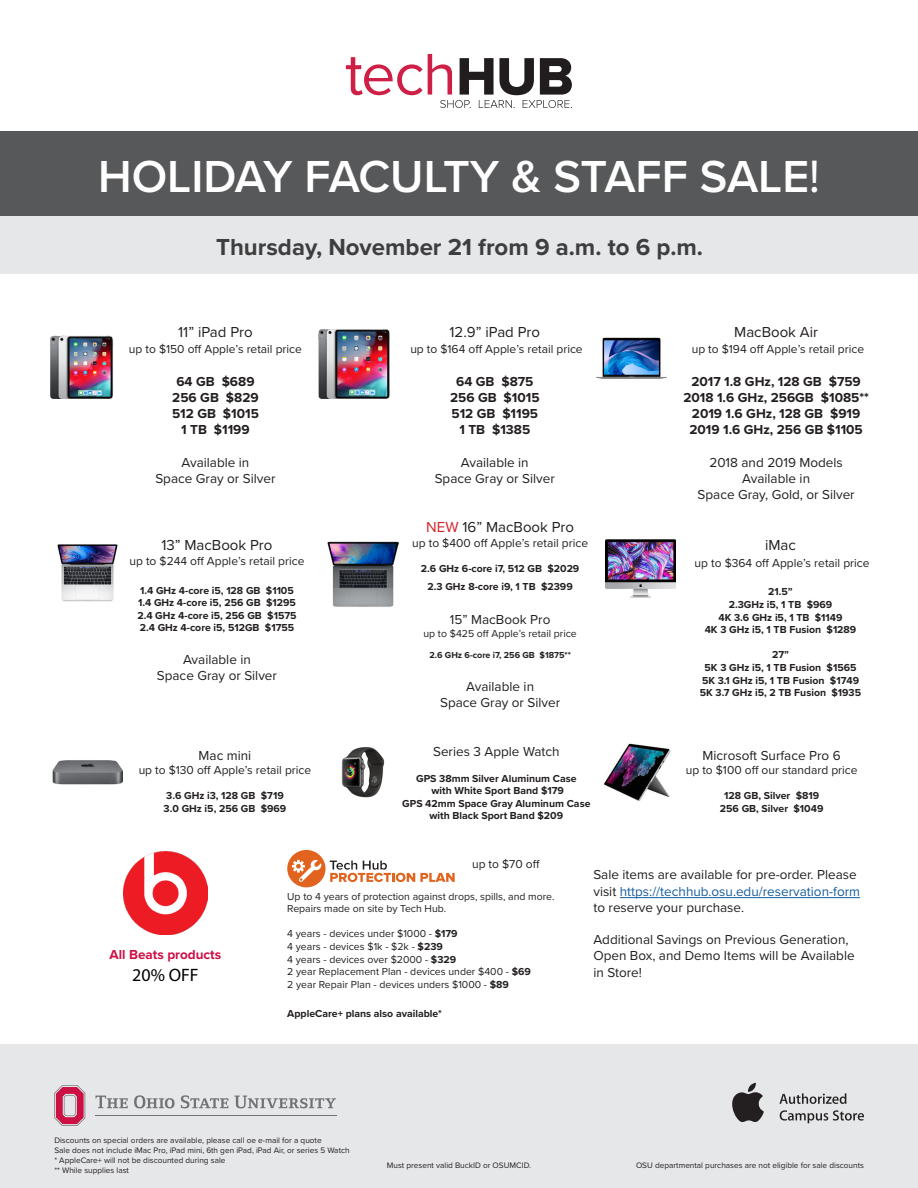
<style>
.page{position:relative;width:918px;height:1188px;background:#fff}
.page>*{position:absolute;margin:0;border:0;box-sizing:border-box;transform-origin:0 0}
.t1{font:600 46.5px "Proxima Nova";color:#fff}
.t2{font:700 24px "Proxima Nova";color:#3e3e3f}
.t3{font:18px "Myriad Pro";color:#000}
.t4{font:15px "Proxima Nova";color:#231f20}
.t5{font:13.5px/16.2px "Proxima Nova";color:#231f20}
.t6{font:700 13.5px "Proxima Nova";color:#231f20}
.t7{font:700 13.5px "Proxima Nova";color:#cd1044}
.t8{font:12px "Proxima Nova";color:#231f20}
.t9{font:700 10.5px/12.6px "Proxima Nova";color:#231f20;text-align:center}
.t10{font:10.5px/12.6px "Proxima Nova";color:#231f20}
.t11{font:700 9px "Proxima Nova";color:#231f20}
.t12{font:8.25px "Proxima Nova";color:#231f20}
.s1{font-family:"Myriad Pro";font-weight:400}
.s2{color:#d1232a}
.s3{font-weight:700}
.s4{color:#175d9e}
</style>
<div class="page">
<div style="left:0;top:1045px;width:918px;height:143px;background:#e6e7e9"></div>
<div style="left:0;top:131px;width:918px;height:86px;background:#57585a"></div>
<div style="left:0;top:217px;width:918px;height:57px;background:#e6e7e9"></div>
<svg style="left:732px;top:1083px;width:32px;height:39px"></svg>
<svg style="left:780px;top:1093px;width:66px;height:11px"></svg>
<svg style="left:780px;top:1110px;width:84px;height:13px"></svg>
<img style="left:50px;top:335px;width:64px;height:64px">
<img style="left:596px;top:337px;width:70px;height:42px">
<img style="left:328px;top:541px;width:70px;height:66px">
<img style="left:319px;top:329px;width:70px;height:70px">
<img style="left:605px;top:539px;width:70px;height:59px">
<img style="left:57px;top:544px;width:61px;height:58px">
<img style="left:53px;top:760px;width:70px;height:25px">
<div style="left:287px;top:850px;width:39px;height:37px;background:#e1631e;border-radius:50%"></div>
<svg style="left:292px;top:860px;width:30px;height:22px"></svg>
<svg style="left:330px;top:861px;width:125px;height:21px"></svg>
<svg style="left:54px;top:1085px;width:31px;height:41px"></svg>
<hr style="left:95px;top:1115px;width:242px;height:1px;background:#717271">
<svg style="left:95px;top:1096px;width:33px;height:12px"></svg>
<svg style="left:134px;top:1095px;width:41px;height:13px"></svg>
<svg style="left:181px;top:1095px;width:47px;height:13px"></svg>
<svg style="left:234px;top:1096px;width:102px;height:12px"></svg>
<svg style="left:346px;top:54px;width:226px;height:54px"></svg>
<img style="left:341px;top:747px;width:44px;height:51px">
<hr style="left:620px;top:897px;width:240px;height:1px;background:#175d9e">
<img style="left:604px;top:743px;width:67px;height:58px">
<img style="left:124px;top:852px;width:83px;height:83px">
<p class="t1" style="left:98px;top:142px;width:723px">HOLIDAY FACULTY &amp; STAFF SALE<span class="s1">!</span></p>
<p class="t2" style="left:216px;top:229px;width:489px">Thursday, November 21 from 9 a.m. to 6 p.m.</p>
<p class="t4" style="left:178px;top:321px;width:76px">11” iPad Pro</p>
<p class="t8" style="left:129px;top:340px;width:175px">up to $150 off Apple’s retail price</p>
<p class="t6" style="left:176px;top:371px;width:80px">64 GB $689</p>
<p class="t6" style="left:172px;top:387px;width:88px">256 GB $829</p>
<p class="t6" style="left:172px;top:403px;width:88px">512 GB $1015</p>
<p class="t6" style="left:181px;top:420px;width:70px">1 TB $1199</p>
<p class="t5" style="left:182px;top:453px;width:69px">Available in</p>
<p class="t5" style="left:155px;top:470px;width:122px">Space Gray or Silver</p>
<p class="t4" style="left:161px;top:534px;width:112px">13” MacBook Pro</p>
<p class="t8" style="left:129px;top:552px;width:176px">up to $244 off Apple’s retail price</p>
<p class="t9" style="left:140px;top:584px;width:155px">1.4 GHz 4-core i5, 128 GB $1105</p>
<p class="t9" style="left:138px;top:596px;width:159px">1.4 GHz 4-core i5, 256 GB $1295</p>
<p class="t9" style="left:137px;top:609px;width:161px">2.4 GHz 4-core i5, 256 GB $1575</p>
<p class="t9" style="left:140px;top:621px;width:156px">2.4 GHz 4-core i5, 512GB $1755</p>
<p class="t5" style="left:183px;top:651px;width:69px">Available in</p>
<p class="t5" style="left:157px;top:667px;width:122px">Space Gray or Silver</p>
<p class="t5" style="left:199px;top:746px;width:54px">Mac mini</p>
<p class="t8" style="left:139px;top:761px;width:174px">up to $130 off Apple’s retail price</p>
<p class="t9" style="left:166px;top:789px;width:119px">3.6 GHz i3, 128 GB $719</p>
<p class="t9" style="left:164px;top:802px;width:124px">3.0 GHz i5, 256 GB $969</p>
<p class="t4" style="left:450px;top:321px;width:92px">12.9” iPad Pro</p>
<p class="t8" style="left:410px;top:340px;width:174px">up to $164 off Apple’s retail price</p>
<p class="t6" style="left:456px;top:371px;width:79px">64 GB $875</p>
<p class="t6" style="left:450px;top:387px;width:91px">256 GB $1015</p>
<p class="t6" style="left:451px;top:403px;width:88px">512 GB $1195</p>
<p class="t6" style="left:459px;top:420px;width:72px">1 TB $1385</p>
<p class="t5" style="left:461px;top:453px;width:69px">Available in</p>
<p class="t5" style="left:435px;top:470px;width:122px">Space Gray or Silver</p>
<p class="t4" style="left:426px;top:516px;width:149px"><span class="s2">NEW</span> 16” MacBook Pro</p>
<p class="t8" style="left:412px;top:534px;width:177px">up to $400 off Apple’s retail price</p>
<p class="t9" style="left:421px;top:562px;width:160px">2.6 GHz 6-core i7, 512 GB $2029</p>
<p class="t9" style="left:428px;top:580px;width:147px">2.3 GHz 8-core i9, 1 TB $2399</p>
<p class="t5" style="left:450px;top:611px;width:102px">15” MacBook Pro</p>
<p class="t10" style="left:423px;top:627px;width:155px">up to $425 off Apple’s retail price</p>
<p class="t11" style="left:429px;top:649px;width:143px">2.6 GHz 6-core i7, 256 GB $1875**</p>
<p class="t5" style="left:466px;top:678px;width:69px">Available in</p>
<p class="t5" style="left:440px;top:694px;width:122px">Space Gray or Silver</p>
<p class="t5" style="left:433px;top:743px;width:128px">Series 3 Apple Watch</p>
<p class="t9" style="left:416px;top:772px;width:162px">GPS 38mm Silver Aluminum Case</p>
<p class="t9" style="left:432px;top:784px;width:134px">with White Sport Band $179</p>
<p class="t9" style="left:402px;top:797px;width:190px">GPS 42mm Space Gray Aluminum Case with Black Sport Band $209</p>
<p class="t4" style="left:734px;top:321px;width:85px">MacBook Air</p>
<p class="t8" style="left:692px;top:340px;width:174px">up to $194 off Apple’s retail price</p>
<p class="t6" style="left:691px;top:371px;width:171px">2017 1.8 GHz, 128 GB $759</p>
<p class="t6" style="left:683px;top:387px;width:187px">2018 1.6 GHz, 256GB $1085**</p>
<p class="t6" style="left:692px;top:403px;width:170px">2019 1.6 GHz, 128 GB $919</p>
<p class="t6" style="left:689px;top:420px;width:175px">2019 1.6 GHz, 256 GB $1105</p>
<p class="t5" style="left:709px;top:453px;width:135px;text-align:center">2018 and 2019 Models<br>Available in</p>
<p class="t5" style="left:698px;top:486px;width:159px">Space Gray, Gold, or Silver</p>
<p class="t4" style="left:765px;top:534px;width:32px">iMac</p>
<p class="t8" style="left:695px;top:554px;width:176px">up to $364 off Apple’s retail price</p>
<p class="t9" style="left:768px;top:585px;width:26px">21.5”</p>
<p class="t9" style="left:729px;top:598px;width:105px">2.3GHz i5, 1 TB $969</p>
<p class="t9" style="left:718px;top:611px;width:126px">4K 3.6 GHz i5, 1 TB $1149</p>
<p class="t9" style="left:705px;top:623px;width:153px">4K 3 GHz i5, 1 TB Fusion $1289</p>
<p class="t9" style="left:772px;top:648px;width:18px">27”</p>
<p class="t9" style="left:705px;top:661px;width:153px">5K 3 GHz i5, 1 TB Fusion $1565</p>
<p class="t9" style="left:702px;top:674px;width:159px">5K 3.1 GHz i5, 1 TB Fusion $1749</p>
<p class="t9" style="left:700px;top:686px;width:163px">5K 3.7 GHz i5, 2 TB Fusion $1935</p>
<p class="t5" style="left:703px;top:746px;width:140px">Microsoft Surface Pro 6</p>
<p class="t8" style="left:686px;top:761px;width:173px">up to $100 off our standard price</p>
<p class="t9" style="left:724px;top:789px;width:97px">128 GB, Silver $819</p>
<p class="t9" style="left:720px;top:802px;width:105px">256 GB, Silver $1049</p>
<p class="t7" style="left:110px;top:945px;width:113px">All Beats products</p>
<p class="t3" style="left:132px;top:964px;width:68px">20% OFF</p>
<p class="t8" style="left:472px;top:855px;width:69px">up to $70 off</p>
<p class="t10" style="left:287px;top:889px;width:269px">Up to 4 years of protection against drops, spills, and more.<br>Repairs made on site by Tech Hub.</p>
<p class="t10" style="left:287px;top:927px;width:172px">4 years - devices under $1000 - <span class="s3">$179</span></p>
<p class="t10" style="left:287px;top:940px;width:157px">4 years - devices $1k - $2k - <span class="s3">$239</span></p>
<p class="t10" style="left:287px;top:952px;width:171px">4 years - devices over $2000 - <span class="s3">$329</span></p>
<p class="t10" style="left:287px;top:965px;width:245px">2 year Replacement Plan - devices under $400 - <span class="s3">$69</span></p>
<p class="t10" style="left:287px;top:978px;width:223px">2 year Repair Plan - devices unders $1000 - <span class="s3">$89</span></p>
<p class="t9" style="left:287px;top:1007px;width:156px">AppleCare+ plans also available*</p>
<p class="t5" style="left:593px;top:866px;width:268px">Sale items are available for pre-order. Please visit <span class="s4">https://techhub.osu.edu/reservation-form</span></p>
<p class="t5" style="left:593px;top:899px;width:152px">to reserve your purchase.</p>
<p class="t5" style="left:593px;top:931px;width:263px">Additional Savings on Previous Generation,<br>Open Box, and Demo Items will be Available in Store!</p>
<p class="t12" style="left:54px;top:1134px;width:269px">Discounts on special orders are available, please call oe e-mail for a quote</p>
<p class="t12" style="left:54px;top:1144px;width:297px">Sale does not include iMac Pro, iPad mini, 6th gen iPad, iPad Air, or series 5 Watch</p>
<p class="t12" style="left:54px;top:1154px;width:173px">* AppleCare+ will not be discounted during sale</p>
<p class="t12" style="left:54px;top:1164px;width:76px">** While supplies last</p>
<p class="t12" style="left:387px;top:1159px;width:146px">Must present valid BuckID or OSUMCID.</p>
<p class="t12" style="left:636px;top:1159px;width:230px">OSU departmental purchases are not eligible for sale discounts</p>
</div>
